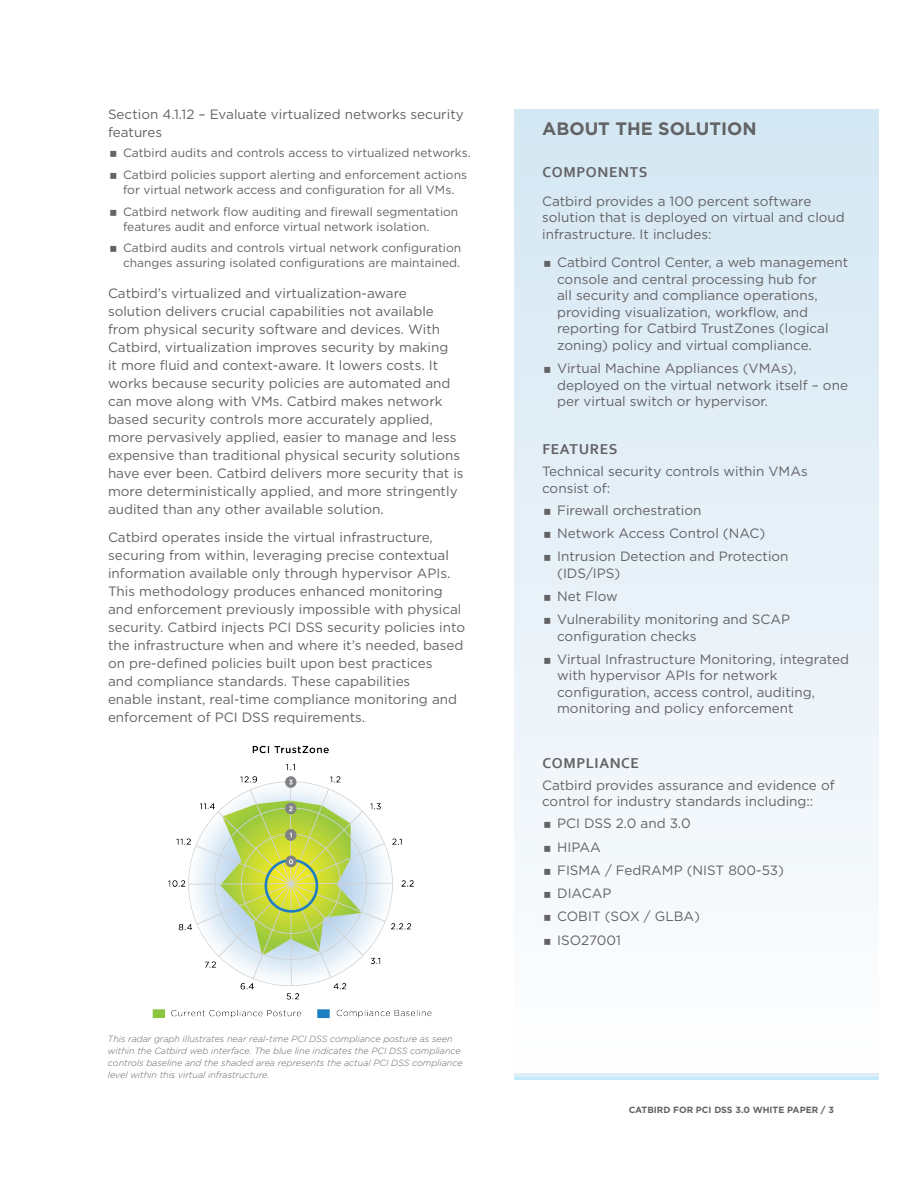
<style>
.page{position:relative;width:918px;height:1188px;background:#fff}
.page>*{position:absolute;margin:0;border:0;box-sizing:border-box;transform-origin:0 0}
.t1{font:700 18px "Gotham";color:#636265}
.t2{font:700 15px "Corbel";letter-spacing:.04em;color:#636265}
.t3{font:13.5px/18px "Gotham";color:#636265}
.t4{font:12px/21.8px "Gotham";color:#636265}
.t5{font:italic 300 9px/12px "Gotham";color:#636265}
.t6{font:700 9px "Gotham";color:#636265}
.s1{font-weight:300;font-style:italic;font-size:9px}
</style>
<div class="page">
<div style="left:514px;top:109px;width:365px;height:971px;background:linear-gradient(to bottom,#d4e7f3,#fdfdfe)"></div>
<img style="left:152px;top:745px;width:280px;height:274px">
<svg style="left:544px;top:261px;width:6px;height:6px"></svg>
<svg style="left:544px;top:367px;width:6px;height:6px"></svg>
<svg style="left:544px;top:508px;width:6px;height:6px"></svg>
<svg style="left:544px;top:532px;width:6px;height:6px"></svg>
<svg style="left:544px;top:555px;width:6px;height:6px"></svg>
<svg style="left:544px;top:595px;width:6px;height:6px"></svg>
<svg style="left:544px;top:618px;width:6px;height:6px"></svg>
<svg style="left:544px;top:658px;width:6px;height:6px"></svg>
<svg style="left:544px;top:822px;width:6px;height:6px"></svg>
<svg style="left:544px;top:845px;width:6px;height:6px"></svg>
<svg style="left:544px;top:869px;width:6px;height:6px"></svg>
<svg style="left:544px;top:892px;width:6px;height:6px"></svg>
<svg style="left:544px;top:915px;width:6px;height:6px"></svg>
<svg style="left:544px;top:938px;width:6px;height:6px"></svg>
<p class="t3" style="left:108px;top:105px;width:357px">Section 4.1.12 – Evaluate virtualized networks security features</p>
<p class="t4" style="left:123px;top:142px;width:349px">Catbird audits and controls access to virtualized networks.<br>Catbird policies support alerting and enforcement actions</p>
<p class="t4" style="left:123px;top:179px;width:337px">for virtual network access and configuration for all VMs.<br>Catbird network flow auditing and firewall segmentation</p>
<p class="t4" style="left:123px;top:215px;width:340px">features audit and enforce virtual network isolation.<br>Catbird audits and controls virtual network configuration</p>
<p class="t4" style="left:123px;top:252px;width:339px">changes assuring isolated configurations are maintained.</p>
<p class="t3" style="left:108px;top:284px;width:357px">Catbird’s virtualized and virtualization-aware<br>solution delivers crucial capabilities not available from physical security software and devices. With Catbird, virtualization improves security by making<br>it more fluid and context-aware. It lowers costs. It works because security policies are automated and can move along with VMs. Catbird makes network based security controls more accurately applied, more pervasively applied, easier to manage and less expensive than traditional physical security solutions have ever been. Catbird delivers more security that is more deterministically applied, and more stringently audited than any other available solution.</p>
<p class="t3" style="left:108px;top:528px;width:359px">Catbird operates inside the virtual infrastructure, securing from within, leveraging precise contextual information available only through hypervisor APIs.<br>This methodology produces enhanced monitoring and enforcement previously impossible with physical security. Catbird injects PCI DSS security policies into the infrastructure when and where it’s needed, based on pre-defined policies built upon best practices<br>and compliance standards. These capabilities<br>enable instant, real-time compliance monitoring and enforcement of PCI DSS requirements.<span class="s1">.</span></p>
<p class="t5" style="left:108px;top:1032px;width:356px">This radar graph illustrates near real-time PCI DSS compliance posture as seen within the Catbird web interface. The blue line indicates the PCI DSS compliance controls baseline and the shaded area represents the actual PCI DSS compliance level within this virtual infrastructure.</p>
<h1 class="t1" style="left:542px;top:117px;width:216px">ABOUT THE SOLUTION</h1>
<p class="t2" style="left:542px;top:163px;width:107px">COMPONENTS</p>
<p class="t3" style="left:542px;top:193px;width:304px;line-height:16.5px">Catbird provides a 100 percent software solution that is deployed on virtual and cloud infrastructure. It includes:</p>
<p class="t3" style="left:557px;top:254px;width:293px;line-height:16.5px">Catbird Control Center, a web management console and central processing hub for<br>all security and compliance operations, providing visualization, workflow, and reporting for Catbird TrustZones (logical zoning) policy and virtual compliance.</p>
<p class="t3" style="left:557px;top:360px;width:292px;line-height:16.5px">Virtual Machine Appliances (VMAs), deployed on the virtual network itself – one per virtual switch or hypervisor.</p>
<p class="t2" style="left:542px;top:440px;width:77px">FEATURES</p>
<p class="t3" style="left:542px;top:463px;width:267px;line-height:16.5px">Technical security controls within VMAs consist of:</p>
<p class="t3" style="left:557px;top:498px;width:233px;line-height:23.2px">Firewall orchestration<br>Network Access Control (NAC)<br>Intrusion Detection and Protection</p>
<p class="t3" style="left:557px;top:561px;width:234px;line-height:23.2px">(IDS/IPS)<br>Net Flow<br>Vulnerability monitoring and SCAP</p>
<p class="t3" style="left:557px;top:624px;width:293px;line-height:23.2px">configuration checks<br>Virtual Infrastructure Monitoring, integrated</p>
<p class="t3" style="left:557px;top:667px;width:259px;line-height:16.5px">with hypervisor APIs for network configuration, access control, auditing, monitoring and policy enforcement</p>
<p class="t2" style="left:542px;top:754px;width:98px">COMPLIANCE</p>
<p class="t3" style="left:542px;top:777px;width:294px;line-height:16.5px">Catbird provides assurance and evidence of control for industry standards including::</p>
<p class="t3" style="left:557px;top:812px;width:228px;line-height:23.2px">PCI DSS 2.0 and 3.0<br>HIPAA<br>FISMA / FedRAMP (NIST 800-53)<br>DIACAP<br>COBIT (SOX / GLBA)<br>ISO27001</p>
<p class="t6" style="left:629px;top:1104px;width:207px">CATBIRD FOR PCI DSS 3.0 WHITE PAPER / 3</p>
</div>
